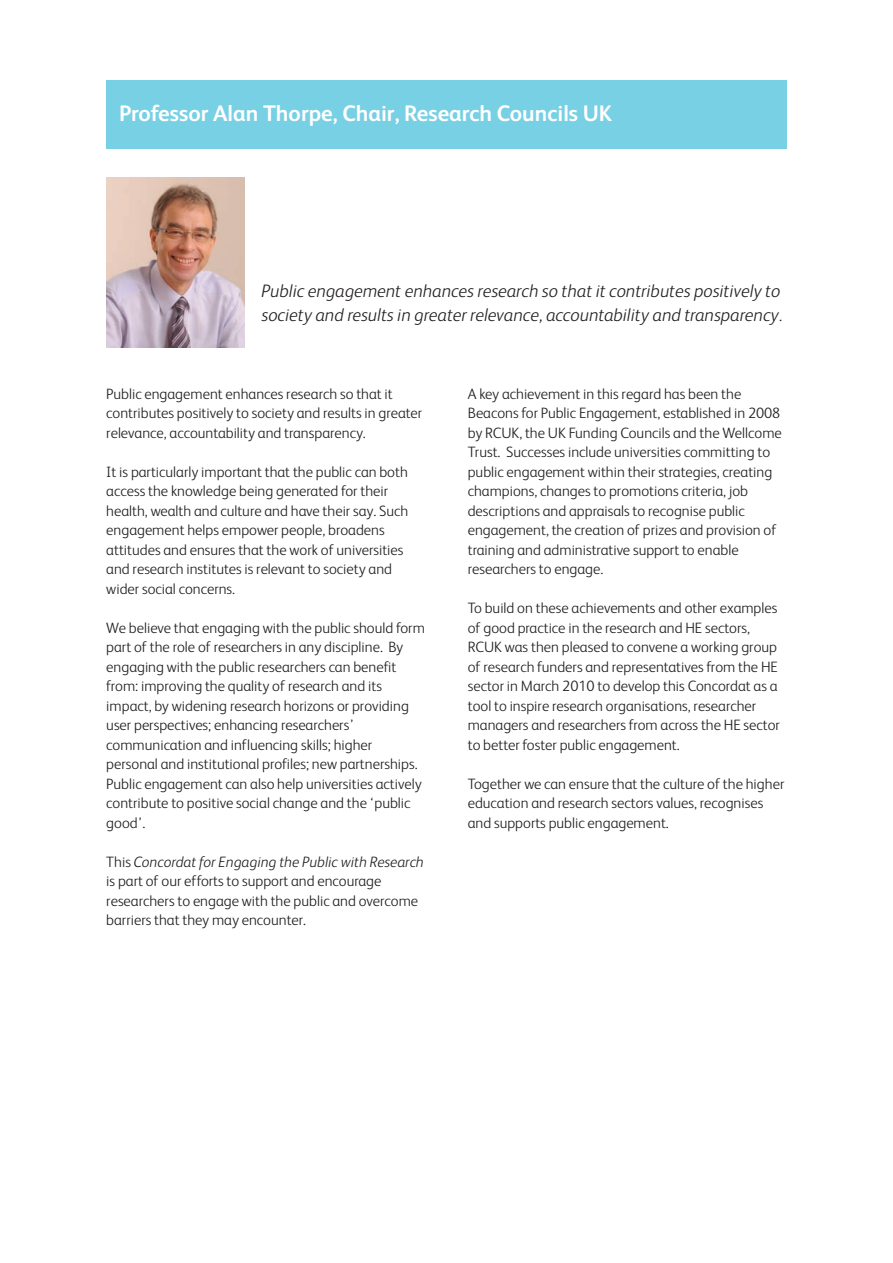
<style>
.page{position:relative;width:893px;height:1263px;background:#fff}
.page>*{position:absolute;margin:0;border:0;box-sizing:border-box;transform-origin:0 0}
.t1{font:700 22.5px "FS Albert";color:#fff}
.t2{font:italic 300 18px/24px "FS Albert";color:#231f20}
.t3{font:300 15px/19.5px "FS Albert";color:#231f20}
.s1{font-style:italic}
</style>
<div class="page">
<div style="left:106px;top:81px;width:681px;height:68px;background:#78d0e4"></div>
<img style="left:106px;top:177px;width:139px;height:170px">
<h1 class="t1" style="left:119px;top:105px;width:495px">Professor Alan Thorpe, Chair, Research Councils UK</h1>
<p class="t2" style="left:261px;top:280px;width:522px">Public engagement enhances research so that it contributes positively to society and results in greater relevance, accountability and transparency.</p>
<p class="t3" style="left:106px;top:385px;width:317px">Public engagement enhances research so that it contributes positively to society and results in greater relevance, accountability and transparency.</p>
<p class="t3" style="left:106px;top:463px;width:304px">It is particularly important that the public can both access the knowledge being generated for their health, wealth and culture and have their say. Such engagement helps empower people, broadens attitudes and ensures that the work of universities and research institutes is relevant to society and wider social concerns.</p>
<p class="t3" style="left:106px;top:619px;width:320px">We believe that engaging with the public should form part of the role of researchers in any discipline. By engaging with the public researchers can benefit from: improving the quality of research and its impact, by widening research horizons or providing user perspectives; enhancing researchers’ communication and influencing skills; higher personal and institutional profiles; new partnerships.<br>Public engagement can also help universities actively contribute to positive social change and the ‘public good’.</p>
<p class="t3" style="left:106px;top:853px;width:319px">This <span class="s1">Concordat for Engaging the Public with Research </span>is part of our efforts to support and encourage researchers to engage with the public and overcome barriers that they may encounter.</p>
<p class="t3" style="left:468px;top:385px;width:316px">A key achievement in this regard has been the Beacons for Public Engagement, established in 2008 by RCUK, the UK Funding Councils and the Wellcome Trust. Successes include universities committing to public engagement within their strategies, creating champions, changes to promotions criteria, job descriptions and appraisals to recognise public engagement, the creation of prizes and provision of training and administrative support to enable researchers to engage.</p>
<p class="t3" style="left:468px;top:600px;width:314px">To build on these achievements and other examples of good practice in the research and HE sectors, RCUK was then pleased to convene a working group of research funders and representatives from the HE sector in March 2010 to develop this Concordat as a tool to inspire research organisations, researcher managers and researchers from across the HE sector to better foster public engagement.</p>
<p class="t3" style="left:468px;top:775px;width:318px">Together we can ensure that the culture of the higher education and research sectors values, recognises and supports public engagement.</p>
</div>
